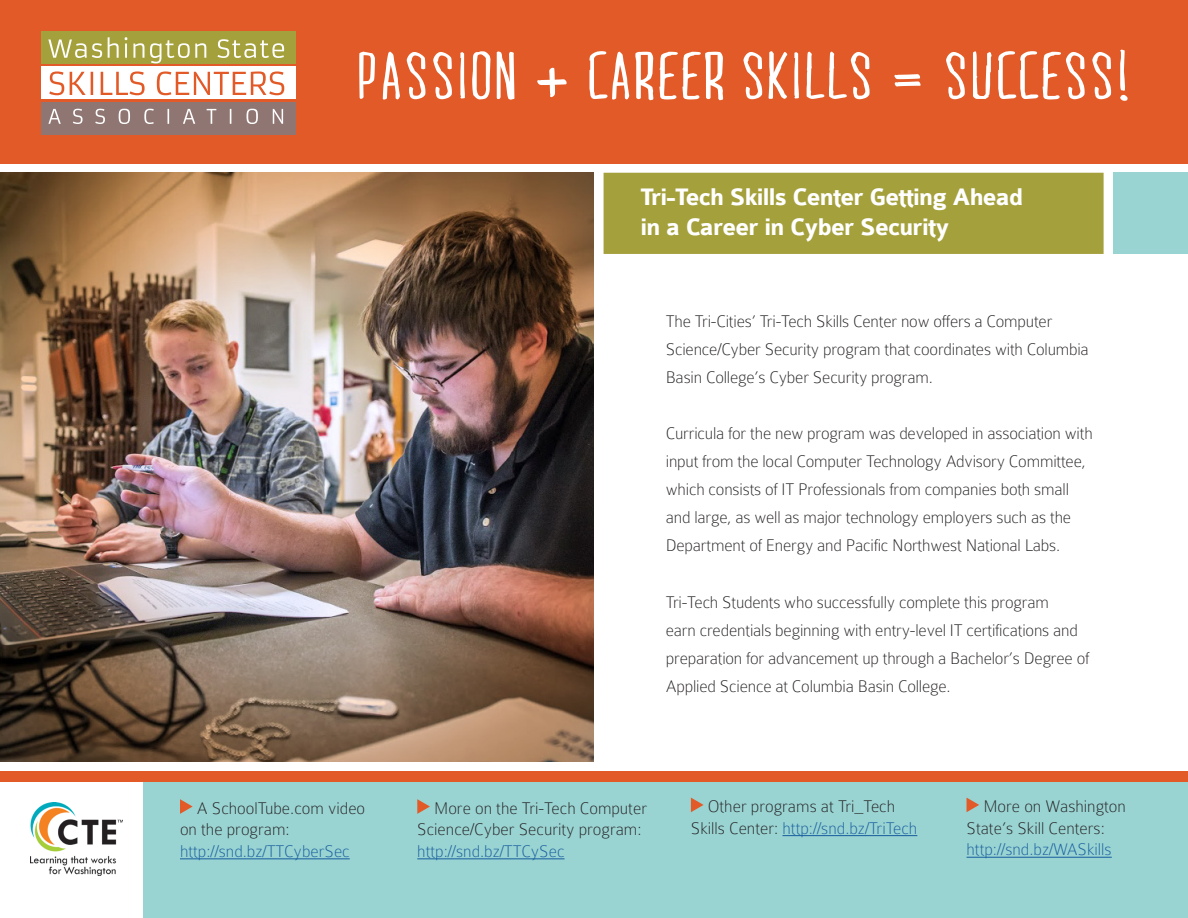
<style>
.page{position:relative;width:1188px;height:918px;background:#fff}
.page>*{position:absolute;margin:0;border:0;box-sizing:border-box;transform-origin:0 0}
.t1{font:63px "MARI&DAVID";letter-spacing:.07em;color:#fff}
.t2{font:700 25.5px/30.6px "Colaborate";letter-spacing:-.03em;color:#fff}
.t3{font:100 18px/28px "Colaborate";letter-spacing:-.01em;color:#231f20}
.s1{color:#175d9e}
</style>
<div class="page">
<img style="left:0;top:173px;width:594px;height:588px">
<div style="left:604px;top:173px;width:500px;height:81px;background:#a4a03b"></div>
<div style="left:1113px;top:173px;width:75px;height:81px;background:#99d3d2"></div>
<div style="left:144px;top:782px;width:1044px;height:136px;background:#99d3d2"></div>
<div style="left:0;top:772px;width:1188px;height:10px;background:#e25a27"></div>
<hr style="left:180px;top:858px;width:170px;height:1px;background:#175d9e">
<svg style="left:180px;top:799px;width:13px;height:15px"></svg>
<hr style="left:417px;top:858px;width:148px;height:1px;background:#175d9e">
<svg style="left:417px;top:799px;width:13px;height:15px"></svg>
<hr style="left:783px;top:835px;width:134px;height:1px;background:#175d9e">
<svg style="left:691px;top:798px;width:13px;height:14px"></svg>
<hr style="left:967px;top:857px;width:145px;height:1px;background:#175d9e">
<svg style="left:967px;top:798px;width:12px;height:14px"></svg>
<img style="left:30px;top:802px;width:92px;height:74px">
<div style="left:0;top:0;width:1188px;height:163px;background:#e25a27"></div>
<div style="left:41px;top:102px;width:254px;height:32px;background:#8f7672"></div>
<div style="left:41px;top:67px;width:254px;height:32px;background:#fff"></div>
<div style="left:41px;top:31px;width:254px;height:33px;background:#a4a03b"></div>
<svg style="left:48px;top:109px;width:235px;height:15px"></svg>
<svg style="left:49px;top:71px;width:235px;height:24px"></svg>
<svg style="left:48px;top:37px;width:236px;height:26px"></svg>
<p class="t1" style="left:358px;top:42px;width:772px">PASSION + CAREER SKILLS = SUCCESS!</p>
<p class="t2" style="left:640px;top:182px;width:384px">Tri-Tech Skills Center Getting Ahead in a Career in Cyber Security</p>
<p class="t3" style="left:666px;top:307px;width:425px">The Tri-Cities’ Tri-Tech Skills Center now offers a Computer<br>Science/Cyber Security program that coordinates with Columbia<br>Basin College’s Cyber Security program.</p>
<p class="t3" style="left:666px;top:419px;width:429px">Curricula for the new program was developed in association with input from the local Computer Technology Advisory Committee, which consists of IT Professionals from companies both small and large, as well as major technology employers such as the Department of Energy and Pacific Northwest National Labs.</p>
<p class="t3" style="left:666px;top:588px;width:425px">Tri-Tech Students who successfully complete this program<br>earn credentials beginning with entry-level IT certifications and preparation for advancement up through a Bachelor’s Degree of Applied Science at Columbia Basin College.</p>
<p class="t3" style="left:180px;top:797px;width:187px;line-height:21.6px;text-indent:17px">A SchoolTube.com video on the program: <span class="s1">http://snd.bz/TTCyberSec</span></p>
<p class="t3" style="left:417px;top:797px;width:231px;line-height:21.6px;text-indent:17px">More on the Tri-Tech Computer<br>Science/Cyber Security program: <span class="s1">http://snd.bz/TTCySec</span></p>
<p class="t3" style="left:691px;top:796px;width:228px;line-height:21.6px;text-align:center">Other programs at Tri_Tech<br>Skills Center: <span class="s1">http://snd.bz/TriTech</span></p>
<p class="t3" style="left:967px;top:796px;width:161px;line-height:21.6px;text-indent:17px">More on Washington<br>State’s Skill Centers: <span class="s1">http://snd.bz/WASkills</span></p>
</div>
